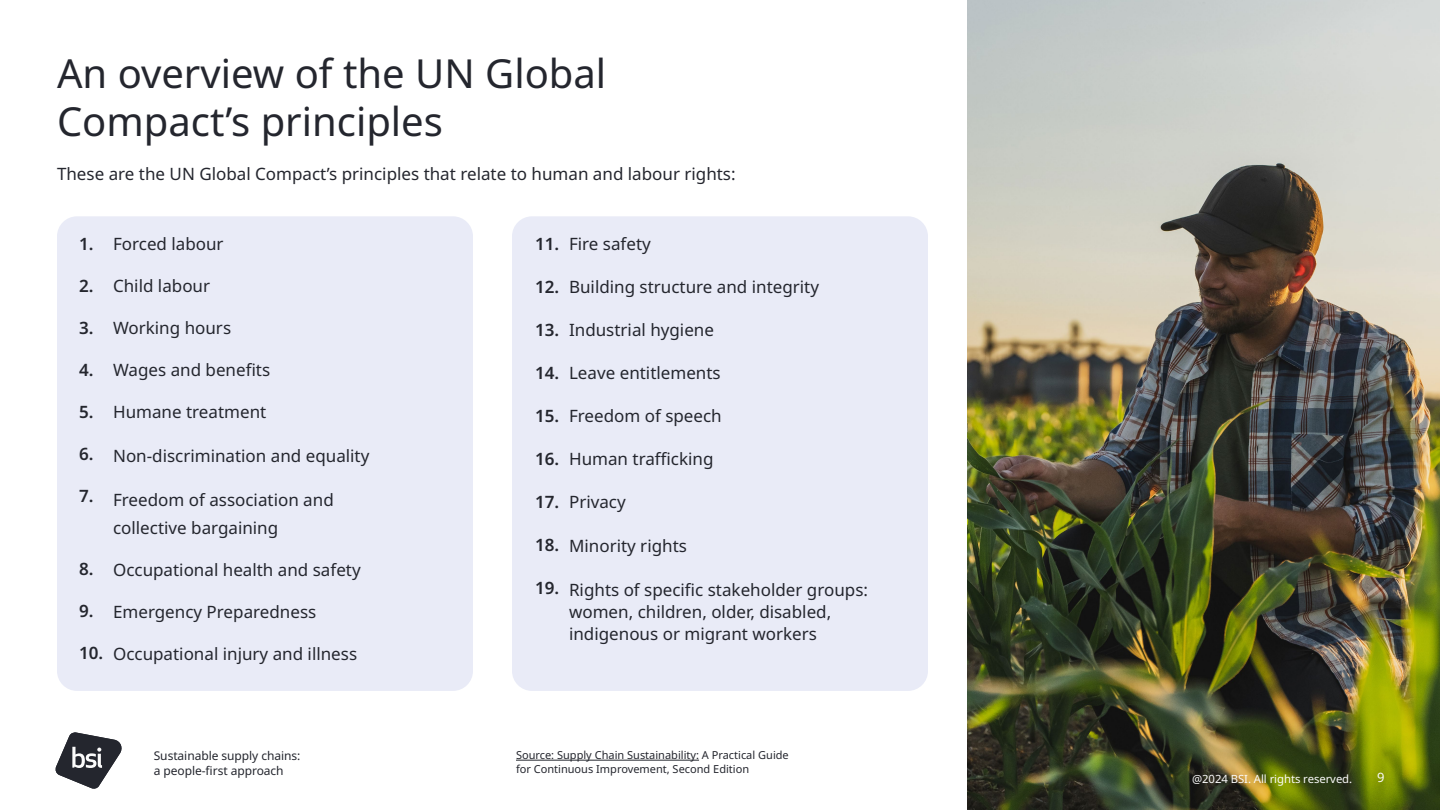
<style>
.page{position:relative;width:1440px;height:810px;background:#fff}
.page>*{position:absolute;margin:0;border:0;box-sizing:border-box;transform-origin:0 0}
.t1{font:40px/48px "Noto Sans";color:#24262e}
.t2{font:17px/22px "Noto Sans";color:#24262e}
.t3{font:600 17px "Noto Sans";color:#24262e}
.t4{font:12.9px "Noto Sans";color:#fbfbfb}
.t5{font:12px/14.4px "Noto Sans";letter-spacing:-.005em;color:#24262e}
.t6{font:11.3px "Noto Sans";letter-spacing:-.005em;color:#fbfbfb}
.t7{font:11px/14px "Noto Sans";color:#24262e}
</style>
<div class="page">
<div style="left:57px;top:216px;width:416px;height:475px;background:#e9ebf7;border-radius:20px"></div>
<div style="left:512px;top:216px;width:416px;height:475px;background:#e9ebf7;border-radius:20px"></div>
<svg style="left:56px;top:732px;width:66px;height:57px"></svg>
<img style="left:967px;top:0;width:473px;height:810px">
<hr style="left:516px;top:760px;width:183px;height:1px;background:#24262e">
<h1 class="t1" style="left:57px;top:50px;width:551px">An overview of the UN Global<br>Compact’s principles</h1>
<p class="t2" style="left:57px;top:163px;width:680px">These are the UN Global Compact’s principles that relate to human and labour rights:</p>
<p class="t3" style="left:79px;top:234px;width:16px">1.</p>
<p class="t3" style="left:79px;top:276px;width:16px">2.</p>
<p class="t3" style="left:79px;top:318px;width:16px">3.</p>
<p class="t3" style="left:79px;top:360px;width:16px">4.</p>
<p class="t3" style="left:79px;top:402px;width:16px">5.</p>
<p class="t3" style="left:79px;top:444px;width:16px">6.</p>
<p class="t3" style="left:79px;top:486px;width:16px">7.</p>
<p class="t3" style="left:79px;top:559px;width:16px">8.</p>
<p class="t3" style="left:79px;top:601px;width:16px">9.</p>
<p class="t3" style="left:79px;top:643px;width:26px">10.</p>
<p class="t2" style="left:113px;top:233px;width:112px">Forced labour</p>
<p class="t2" style="left:113px;top:275px;width:99px">Child labour</p>
<p class="t2" style="left:113px;top:317px;width:120px">Working hours</p>
<p class="t2" style="left:113px;top:359px;width:159px">Wages and benefits</p>
<p class="t2" style="left:113px;top:401px;width:155px">Humane treatment</p>
<p class="t2" style="left:113px;top:445px;width:258px">Non-discrimination and equality</p>
<p class="t2" style="left:113px;top:486px;width:222px;line-height:28px">Freedom of association and collective bargaining</p>
<p class="t2" style="left:113px;top:559px;width:249px">Occupational health and safety</p>
<p class="t2" style="left:113px;top:601px;width:205px">Emergency Preparedness</p>
<p class="t2" style="left:113px;top:643px;width:246px">Occupational injury and illness</p>
<p class="t5" style="left:154px;top:749px;width:148px">Sustainable supply chains: a people-first approach</p>
<p class="t3" style="left:535px;top:234px;width:26px">11.</p>
<p class="t3" style="left:535px;top:277px;width:26px">12.</p>
<p class="t3" style="left:535px;top:320px;width:26px">13.</p>
<p class="t3" style="left:535px;top:363px;width:26px">14.</p>
<p class="t3" style="left:535px;top:406px;width:26px">15.</p>
<p class="t3" style="left:535px;top:449px;width:26px">16.</p>
<p class="t3" style="left:535px;top:492px;width:26px">17.</p>
<p class="t3" style="left:535px;top:535px;width:26px">18.</p>
<p class="t3" style="left:535px;top:578px;width:26px">19.</p>
<p class="t2" style="left:569px;top:233px;width:83px">Fire safety</p>
<p class="t2" style="left:569px;top:276px;width:252px">Building structure and integrity</p>
<p class="t2" style="left:569px;top:319px;width:146px">Industrial hygiene</p>
<p class="t2" style="left:569px;top:362px;width:153px">Leave entitlements</p>
<p class="t2" style="left:569px;top:405px;width:154px">Freedom of speech</p>
<p class="t2" style="left:569px;top:448px;width:146px">Human trafficking</p>
<p class="t2" style="left:569px;top:491px;width:58px">Privacy</p>
<p class="t2" style="left:569px;top:535px;width:119px">Minority rights</p>
<p class="t2" style="left:569px;top:579px;width:300px">Rights of specific stakeholder groups: women, children, older, disabled, indigenous or migrant workers</p>
<p class="t7" style="left:516px;top:748px;width:274px">Source: Supply Chain Sustainability: A Practical Guide for Continuous Improvement, Second Edition</p>
<p class="t6" style="left:1192px;top:772px;width:162px">@2024 BSI. All rights reserved.</p>
<p class="t4" style="left:1377px;top:770px;width:9px">9</p>
</div>
